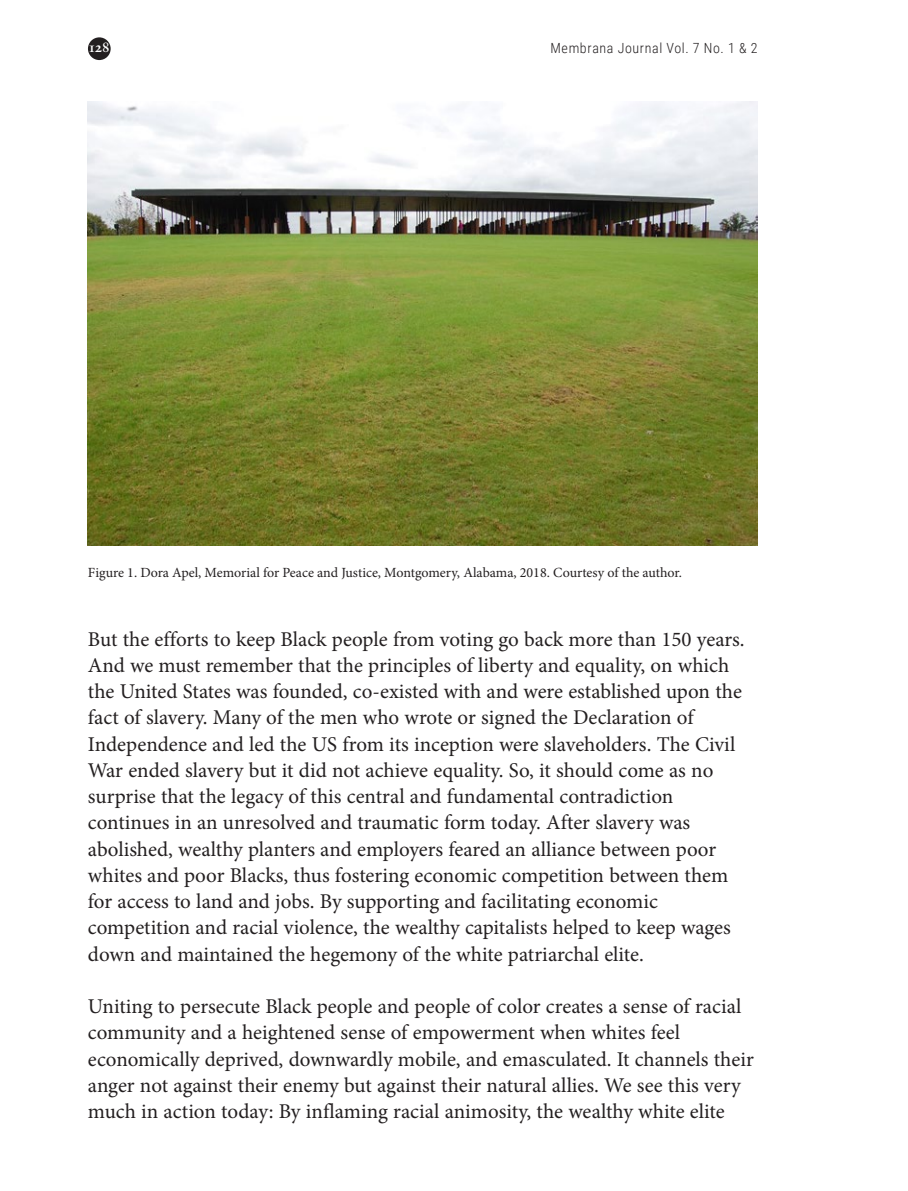
<style>
.page{position:relative;width:908px;height:1191px;background:#fff}
.page>*{position:absolute;margin:0;border:0;box-sizing:border-box;transform-origin:0 0}
.t1{font:21px/26.2px "Minion Pro";color:#231f20}
.t2{font:14px "Minion Pro";color:#231f20}
.t3{font:300 14px "Roboto Condensed";letter-spacing:.045em;color:#231f20}
.t4{font:500 14px "Sabius SCTCE";color:#fff}
</style>
<div class="page">
<div style="left:88px;top:37px;width:23px;height:23px;background:#231f20;border-radius:50%"></div>
<img style="left:88px;top:102px;width:669px;height:443px">
<p class="t4" style="left:89px;top:39px;width:22px">128</p>
<p class="t3" style="left:550px;top:40px;width:209px">Membrana Journal Vol. 7 No. 1 &amp; 2</p>
<p class="t2" style="left:88px;top:563px;width:595px">Figure 1. Dora Apel, Memorial for Peace and Justice, Montgomery, Alabama, 2018. Courtesy of the author.</p>
<p class="t1" style="left:88px;top:626px;width:658px">But the efforts to keep Black people from voting go back more than 150 years.<br>And we must remember that the principles of liberty and equality, on which the United States was founded, co-existed with and were established upon the fact of slavery. Many of the men who wrote or signed the Declaration of Independence and led the US from its inception were slaveholders. The Civil War ended slavery but it did not achieve equality. So, it should come as no surprise that the legacy of this central and fundamental contradiction continues in an unresolved and traumatic form today. After slavery was abolished, wealthy planters and employers feared an alliance between poor whites and poor Blacks, thus fostering economic competition between them for access to land and jobs. By supporting and facilitating economic competition and racial violence, the wealthy capitalists helped to keep wages down and maintained the hegemony of the white patriarchal elite.</p>
<p class="t1" style="left:88px;top:993px;width:667px">Uniting to persecute Black people and people of color creates a sense of racial community and a heightened sense of empowerment when whites feel economically deprived, downwardly mobile, and emasculated. It channels their anger not against their enemy but against their natural allies. We see this very much in action today: By inflaming racial animosity, the wealthy white elite</p>
</div>
